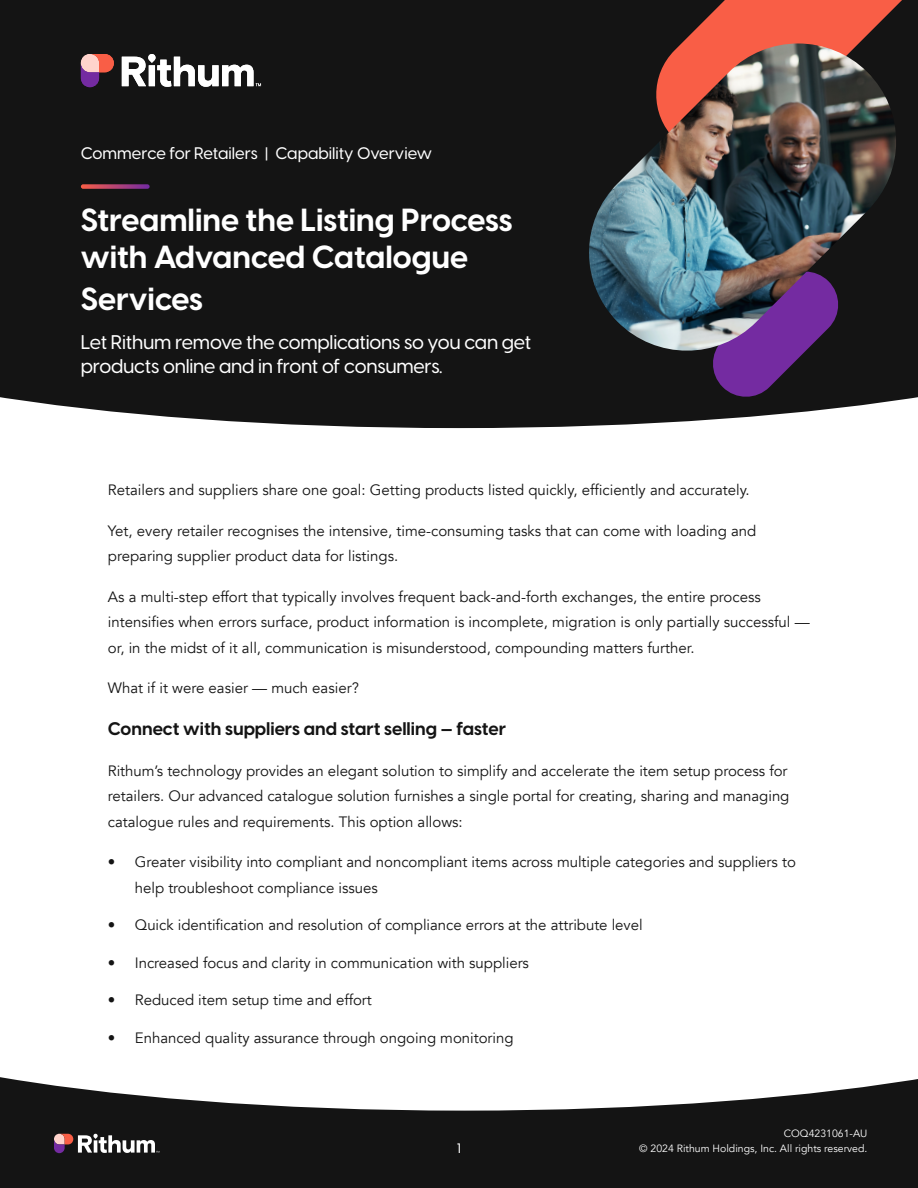
<style>
.page{position:relative;width:918px;height:1188px;background:#fff}
.page>*{position:absolute;margin:0;border:0;box-sizing:border-box;transform-origin:0 0}
.t1{font:700 31.5px/37.8px "Visby CF";color:#fff}
.t2{font:500 19.5px/24px "Visby CF";letter-spacing:-.015em;color:#fff}
.t3{font:700 18px "Visby CF";color:#141414}
.t4{font:500 16.5px "Visby CF";color:#fff}
.t5{font:15px/25.5px "Avenir";color:#141414}
.t6{font:500 13.5px "Visby CF";color:#fff}
.t7{font:10.5px/15px "Avenir";color:#fff;text-align:right}
</style>
<div class="page">
<div style="left:0;top:0;width:918px;height:428px;background:#141414"></div>
<svg style="left:650px;top:0;width:268px;height:163px;background:#9a3f31"></svg>
<svg style="left:710px;top:360px;width:131px;height:40px;background:#3b1d4d"></svg>
<svg style="left:0;top:1077px;width:918px;height:111px;fill:#141414"></svg>
<svg style="left:54px;top:1134px;width:105px;height:19px"></svg>
<svg style="left:81px;top:54px;width:33px;height:33px"></svg>
<svg style="left:122px;top:54px;width:139px;height:33px"></svg>
<img style="left:579px;top:43px;width:327px;height:317px">
<svg style="left:81px;top:184px;width:69px;height:5px"></svg>
<p class="t4" style="left:81px;top:141px;width:353px">Commerce for Retailers | Capability Overview</p>
<h1 class="t1" style="left:81px;top:199px;width:433px">Streamline the Listing Process with Advanced Catalogue</h1>
<h1 class="t1" style="left:81px;top:278px;width:124px">Services</h1>
<h2 class="t2" style="left:81px;top:329px;width:452px">Let Rithum remove the complications so you can get products online and in front of consumers.</h2>
<p class="t5" style="left:108px;top:478px;width:643px">Retailers and suppliers share one goal: Getting products listed quickly, efficiently and accurately.</p>
<p class="t5" style="left:108px;top:518px;width:650px">Yet, every retailer recognises the intensive, time-consuming tasks that can come with loading and preparing supplier product data for listings.</p>
<p class="t5" style="left:108px;top:584px;width:703px">As a multi-step effort that typically involves frequent back-and-forth exchanges, the entire process intensifies when errors surface, product information is incomplete, migration is only partially successful — or, in the midst of it all, communication is misunderstood, compounding matters further.</p>
<p class="t5" style="left:108px;top:676px;width:253px">What if it were easier — much easier?</p>
<p class="t3" style="left:108px;top:715px;width:400px">Connect with suppliers and start selling — faster</p>
<p class="t5" style="left:108px;top:758px;width:683px">Rithum’s technology provides an elegant solution to simplify and accelerate the item setup process for retailers. Our advanced catalogue solution furnishes a single portal for creating, sharing and managing catalogue rules and requirements. This option allows:</p>
<p class="t5" style="left:135px;top:850px;width:663px;text-indent:-27px">• Greater visibility into compliant and noncompliant items across multiple categories and suppliers to help troubleshoot compliance issues</p>
<p class="t5" style="left:108px;top:913px;width:536px">• Quick identification and resolution of compliance errors at the attribute level</p>
<p class="t5" style="left:108px;top:950px;width:423px">• Increased focus and clarity in communication with suppliers</p>
<p class="t5" style="left:108px;top:988px;width:266px">• Reduced item setup time and effort</p>
<p class="t5" style="left:108px;top:1025px;width:407px">• Enhanced quality assurance through ongoing monitoring</p>
<p class="t6" style="left:457px;top:1138px;width:6px">1</p>
<p class="t7" style="left:639px;top:1126px;width:230px">COQ4231061-AU<br>© 2024 Rithum Holdings, Inc. All rights reserved.</p>
</div>
